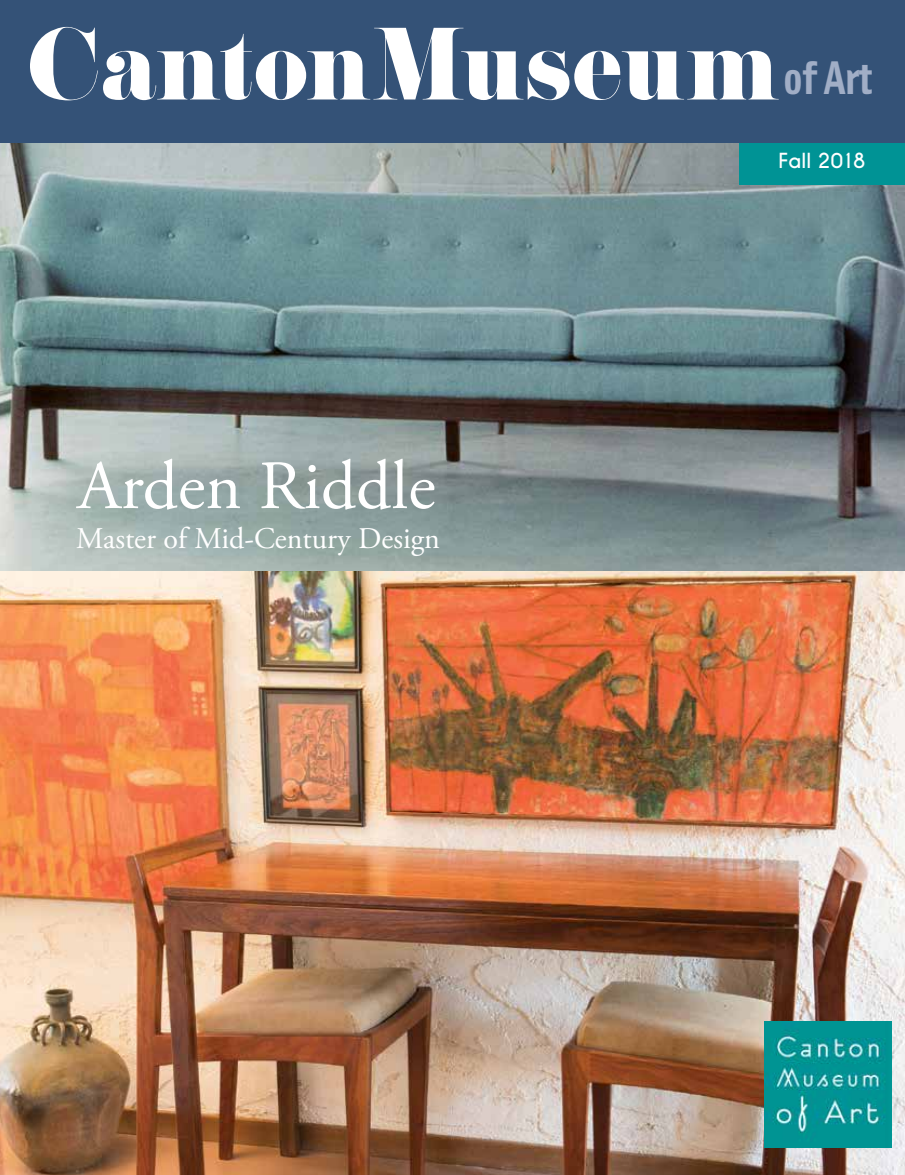
<style>
.page{position:relative;width:905px;height:1175px;background:#fff}
.page>*{position:absolute;margin:0;border:0;box-sizing:border-box;transform-origin:0 0}
.t1{font:91.5px "Pistilli";letter-spacing:-.015em;color:#fff}
.t2{font:69px "Adobe Garamond Pro";color:#fff}
.t3{font:700 47.25px "Solex OT";color:#a1aec6}
.t4{font:30px "Adobe Garamond Pro";color:#fff}
.t5{font:700 19.5px "Caviar Dreams";letter-spacing:-.005em;color:#fff}
</style>
<div class="page">
<img style="left:0;top:142px;width:904px;height:1032px">
<div style="left:739px;top:121px;width:165px;height:63px;background:#009395"></div>
<div style="left:0;top:0;width:904px;height:142px;background:#345277"></div>
<img style="left:764px;top:1021px;width:127px;height:127px">
<h1 class="t1" style="left:26px;top:6px;width:754px">CantonMuseum</h1>
<h3 class="t3" style="left:783px;top:47px;width:91px">of Art</h3>
<h2 class="t2" style="left:78px;top:444px;width:359px">Arden Riddle</h2>
<p class="t4" style="left:76px;top:521px;width:365px">Master of Mid-Century Design</p>
<p class="t5" style="left:778px;top:149px;width:88px">Fall 2018</p>
</div>
